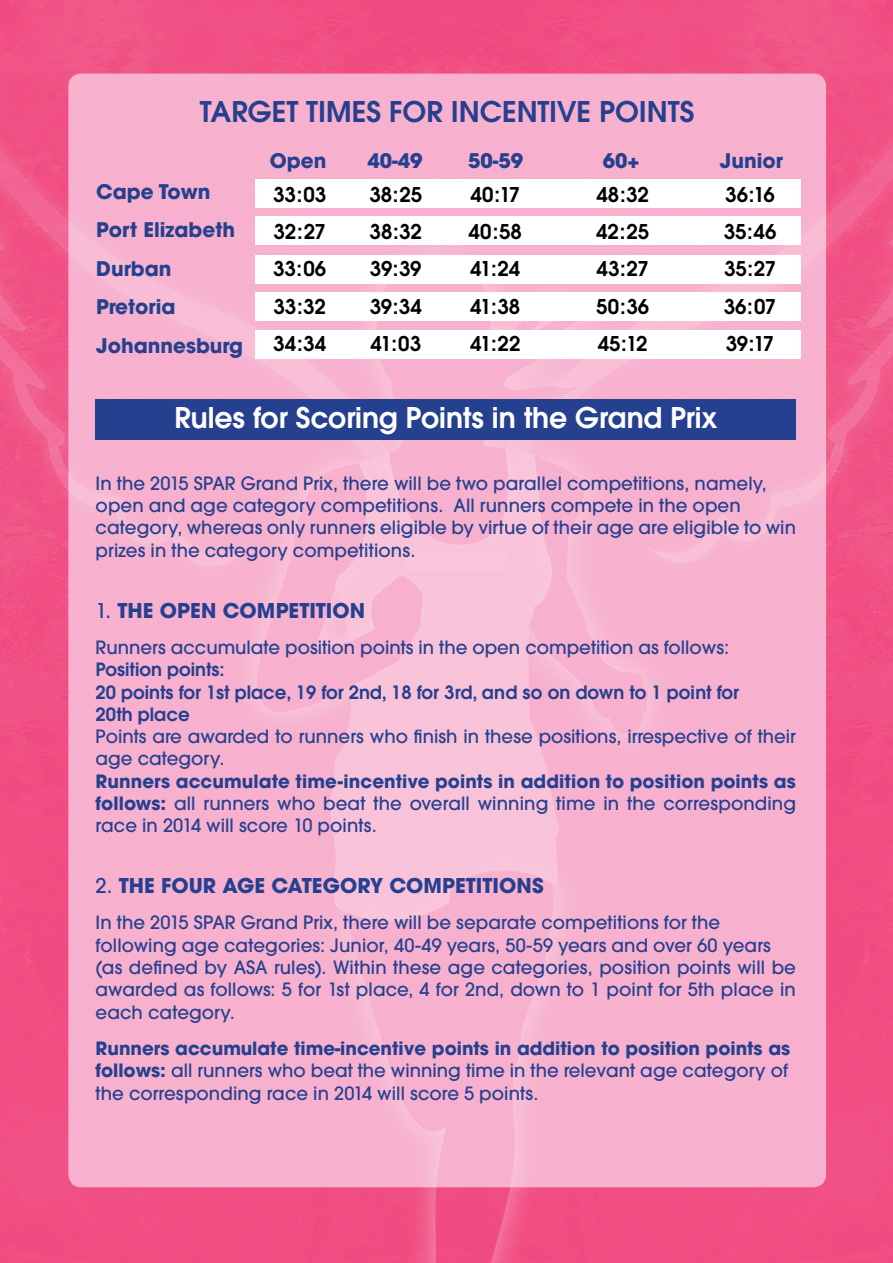
<style>
.page{position:relative;width:893px;height:1263px;background:#fff}
.page>*{position:absolute;margin:0;border:0;box-sizing:border-box;transform-origin:0 0}
.t1{font:600 28.35px "Avant Garde";letter-spacing:-.005em;color:#fff}
.t2{font:600 28.35px "Avant Garde";color:#25408f}
.t3{font:600 20.25px/37.5px "Avant Garde";letter-spacing:.005em;color:#000;text-align:justify}
.t4{font:700 20.25px "Avant Garde";letter-spacing:.005em;color:#25408f}
.t5{font:700 19.95px/38.4px "Avant Garde";color:#25408f}
.t6{font:500 18.15px/22.2px "Avant Garde";letter-spacing:.005em;color:#25408f}
.t7{font:600 18.15px/22.2px "Avant Garde";color:#25408f}
.s1{font-weight:500}
.s2{font-weight:700}
</style>
<div class="page">
<img style="left:0;top:0;width:893px;height:63px">
<img style="left:0;top:63px;width:893px;height:1200px">
<div style="left:255px;top:293px;width:545px;height:28px;background:#fff"></div>
<div style="left:255px;top:330px;width:545px;height:28px;background:#fff"></div>
<div style="left:255px;top:179px;width:545px;height:28px;background:#fff"></div>
<div style="left:255px;top:217px;width:545px;height:28px;background:#fff"></div>
<div style="left:255px;top:255px;width:545px;height:28px;background:#fff"></div>
<div style="left:96px;top:399px;width:700px;height:41px;background:#25408f"></div>
<h1 class="t2" style="left:200px;top:93px;width:496px">TARGET TIMES FOR INCENTIVE POINTS</h1>
<p class="t5" style="left:270px;top:142px;width:58px">Open</p>
<p class="t5" style="left:367px;top:142px;width:57px">40-49</p>
<p class="t5" style="left:468px;top:142px;width:57px">50-59</p>
<p class="t5" style="left:603px;top:142px;width:38px">60+</p>
<p class="t5" style="left:720px;top:142px;width:65px">Junior</p>
<p class="t3" style="left:724px;top:175px;width:54px">36:16<br>35:46<br>35:27<br>36:07<br>39:17</p>
<p class="t5" style="left:96px;top:172px;width:148px">Cape Town<br>Port Elizabeth<br>Durban<br>Pretoria<br>Johannesburg</p>
<p class="t3" style="left:273px;top:175px;width:55px">33:03<br>32:27<br>33:06<br>33:32<br>34:34</p>
<p class="t3" style="left:369px;top:175px;width:54px">38:25<br>38:32<br>39:39<br>39:34<br>41:03</p>
<p class="t3" style="left:469px;top:175px;width:55px">40:17<br>40:58<br>41:24<br>41:38<br>41:22</p>
<p class="t3" style="left:596px;top:175px;width:55px">48:32<br>42:25<br>43:27<br>50:36<br>45:12</p>
<h1 class="t1" style="left:174px;top:399px;width:544px">Rules for Scoring Points in the Grand Prix</h1>
<p class="t6" style="left:96px;top:472px;width:702px">In the 2015 SPAR Grand Prix, there will be two parallel competitions, namely, open and age category competitions. All runners compete in the open category, whereas only runners eligible by virtue of their age are eligible to win prizes in the category competitions.</p>
<p class="t4" style="left:96px;top:597px;width:271px"><span class="s1">1.</span> THE OPEN COMPETITION</p>
<p class="t6" style="left:96px;top:636px;width:635px">Runners accumulate position points in the open competition as follows:</p>
<p class="t7" style="left:96px;top:658px;width:645px">Position points:<br>20 points for 1st place, 19 for 2nd, 18 for 3rd, and so on down to 1 point for<br>20th place</p>
<p class="t6" style="left:96px;top:725px;width:702px">Points are awarded to runners who finish in these positions, irrespective of their age category.</p>
<p class="t6" style="left:96px;top:770px;width:702px;text-align:justify"><span class="s2">Runners accumulate time-incentive points in addition to position points as follows:</span> all runners who beat the overall winning time in the corresponding race in 2014 will score 10 points.</p>
<p class="t4" style="left:96px;top:872px;width:450px"><span class="s1">2.</span> THE FOUR AGE CATEGORY COMPETITIONS</p>
<p class="t6" style="left:96px;top:912px;width:702px">In the 2015 SPAR Grand Prix, there will be separate competitions for the following age categories: Junior, 40-49 years, 50-59 years and over 60 years (as defined by ASA rules). Within these age categories, position points will be awarded as follows: 5 for 1st place, 4 for 2nd, down to 1 point for 5th place in each category.</p>
<p class="t6" style="left:96px;top:1037px;width:696px"><span class="s2">Runners accumulate time-incentive points in addition to position points as follows:</span> all runners who beat the winning time in the relevant age category of the corresponding race in 2014 will score 5 points.</p>
</div>
